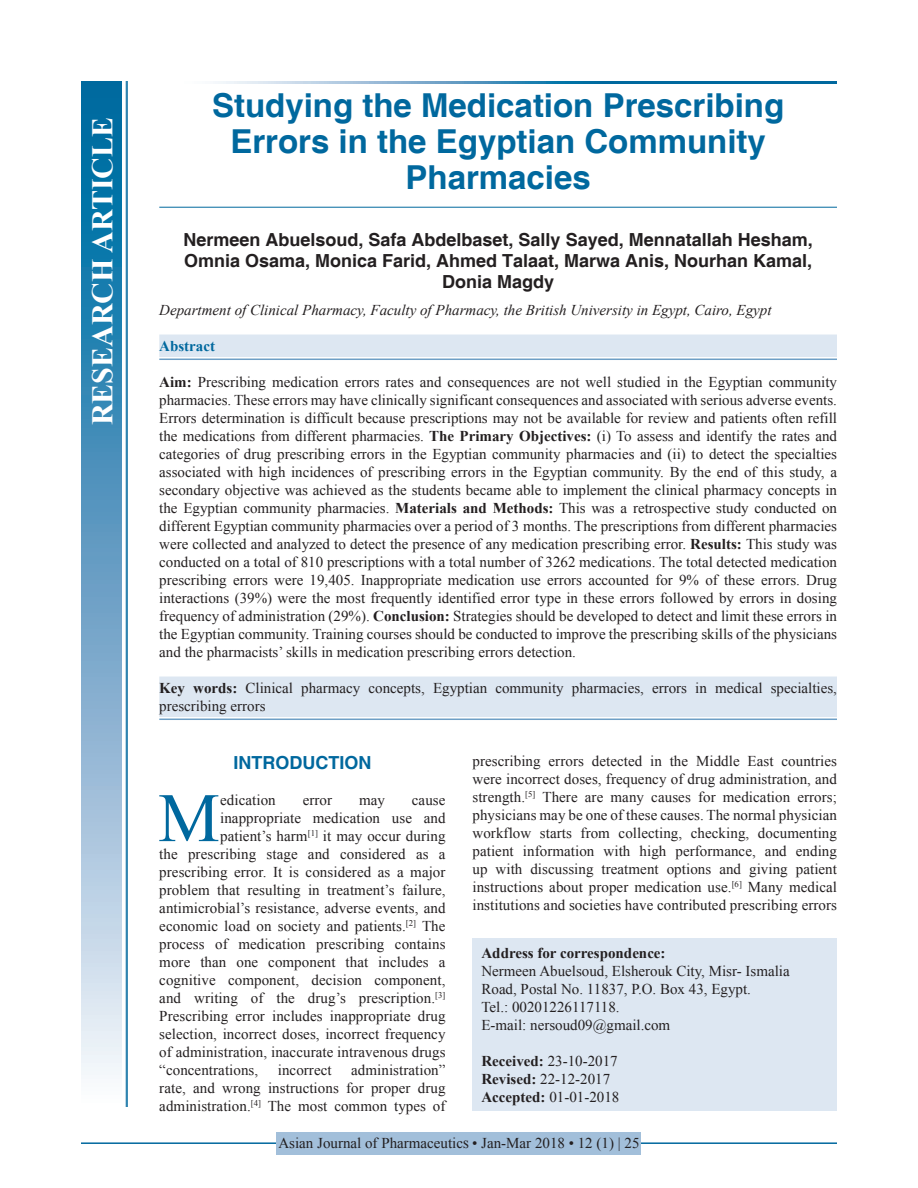
<style>
.page{position:relative;width:918px;height:1188px;background:#fff}
.page>*{position:absolute;margin:0;border:0;box-sizing:border-box;transform-origin:0 0}
.DROP_CAP_TX{font:69.3px "Times New Roman";color:#00689e}
.AT{font:700 33px/36px "Helvetica";color:#00689e;text-align:center}
.AH{font:700 30px "Times New Roman";color:#fff}
.AU{font:700 18px/21px "Helvetica";color:#231f20;text-align:center}
.t1{font:700 18px "Helvetica";color:#00689e}
.ABS_1{font:15px/18px "Times New Roman";color:#231f20;text-align:justify}
.DROP_CAP_TX-2{font:15px/18px "Times New Roman";letter-spacing:.005em;color:#231f20;text-align:justify}
.ADD{font:15px/18px "Times New Roman";color:#231f20}
.KWD_2_L{font:15px/18px "Times New Roman";color:#231f20}
.AFF{font:italic 15px "Times New Roman";color:#231f20}
.HIS{font:15px/18px "Times New Roman";color:#231f20}
.RF{font:15px "Times New Roman";color:#231f20}
.ABS{font:700 15px "Times New Roman";color:#00689e}
.s1{font-weight:700}
</style>
<div class="page">
<hr style="left:81px;top:1142px;width:756px;height:2px;background:#00689e">
<div style="left:277px;top:1132px;width:364px;height:22px;background:#a2bfda"></div>
<hr style="left:159px;top:207px;width:678px;height:1px;background:#00689e">
<div style="left:159px;top:335px;width:678px;height:22px;background:#dde7f2"></div>
<hr style="left:159px;top:359px;width:678px;height:1px;background:#6d9fc6">
<div style="left:159px;top:677px;width:678px;height:40px;background:#dde7f2"></div>
<hr style="left:159px;top:719px;width:678px;height:1px;background:#6d9fc6">
<div style="left:472px;top:939px;width:365px;height:172px;background:#dde7f2"></div>
<svg style="left:215px;top:81px;width:622px;height:3px;background:#4d94bc"></svg>
<hr style="left:127px;top:81px;width:1px;height:1026px;background:#00689e">
<hr style="left:126px;top:81px;width:1px;height:1026px;background:#00689e">
<div style="left:81px;top:81px;width:41px;height:1026px;background:linear-gradient(to bottom,#005e9a,#f6f0f9)"></div>
<p class="AH" style="left:81px;top:425px;width:310px;rotate:-90deg">RESEARCH ARTICLE</p>
<p class="AT" style="left:212px;top:89px;width:574px">Studying the Medication Prescribing<br>Errors in the Egyptian Community<br>Pharmacies</p>
<p class="AU" style="left:184px;top:230px;width:631px">Nermeen Abuelsoud, Safa Abdelbaset, Sally Sayed, Mennatallah Hesham,<br>Omnia Osama, Monica Farid, Ahmed Talaat, Marwa Anis, Nourhan Kamal,<br>Donia Magdy</p>
<p class="AFF" style="left:159px;top:300px;width:614px">Department of Clinical Pharmacy, Faculty of Pharmacy, the British University in Egypt, Cairo, Egypt</p>
<p class="ABS" style="left:159px;top:335px;width:57px">Abstract</p>
<p class="ABS_1" style="left:159px;top:373px;width:679px"><span class="s1">Aim:</span> Prescribing medication errors rates and consequences are not well studied in the Egyptian community pharmacies. These errors may have clinically significant consequences and associated with serious adverse events.<br>Errors determination is difficult because prescriptions may not be available for review and patients often refill the medications from different pharmacies. <span class="s1">The Primary Objectives:</span> (i) To assess and identify the rates and categories of drug prescribing errors in the Egyptian community pharmacies and (ii) to detect the specialties associated with high incidences of prescribing errors in the Egyptian community. By the end of this study, a secondary objective was achieved as the students became able to implement the clinical pharmacy concepts in the Egyptian community pharmacies. <span class="s1">Materials and Methods:</span> This was a retrospective study conducted on different Egyptian community pharmacies over a period of 3 months. The prescriptions from different pharmacies were collected and analyzed to detect the presence of any medication prescribing error. <span class="s1">Results:</span> This study was conducted on a total of 810 prescriptions with a total number of 3262 medications. The total detected medication prescribing errors were 19,405. Inappropriate medication use errors accounted for 9% of these errors. Drug interactions (39%) were the most frequently identified error type in these errors followed by errors in dosing frequency of administration (29%). <span class="s1">Conclusion:</span> Strategies should be developed to detect and limit these errors in the Egyptian community. Training courses should be conducted to improve the prescribing skills of the physicians and the pharmacists’ skills in medication prescribing errors detection.</p>
<p class="KWD_2_L" style="left:159px;top:679px;width:679px"><span class="s1">Key words:</span> Clinical pharmacy concepts, Egyptian community pharmacies, errors in medical specialties, prescribing errors</p>
<h1 class="t1" style="left:233px;top:752px;width:139px">INTRODUCTION</h1>
<p class="DROP_CAP_TX" style="left:158px;top:769px;width:63px">M</p>
<p class="DROP_CAP_TX-2" style="left:220px;top:791px;width:57px">edication</p>
<p class="DROP_CAP_TX-2" style="left:303px;top:791px;width:31px">error</p>
<p class="DROP_CAP_TX-2" style="left:359px;top:791px;width:27px">may</p>
<p class="DROP_CAP_TX-2" style="left:412px;top:791px;width:35px">cause</p>
<p class="DROP_CAP_TX-2" style="left:220px;top:809px;width:227px">inappropriate medication use and</p>
<p class="DROP_CAP_TX-2" style="left:220px;top:827px;width:227px">patient’s harm<sup>[1]</sup> it may occur during</p>
<p class="DROP_CAP_TX-2" style="left:159px;top:845px;width:288px">the prescribing stage and considered as a</p>
<p class="DROP_CAP_TX-2" style="left:159px;top:863px;width:288px">prescribing error. It is considered as a major</p>
<p class="DROP_CAP_TX-2" style="left:159px;top:881px;width:288px">problem that resulting in treatment’s failure,</p>
<p class="DROP_CAP_TX-2" style="left:159px;top:899px;width:288px">antimicrobial’s resistance, adverse events, and</p>
<p class="DROP_CAP_TX-2" style="left:159px;top:917px;width:288px">economic load on society and patients.<sup>[2]</sup> The</p>
<p class="DROP_CAP_TX-2" style="left:159px;top:935px;width:288px">process of medication prescribing contains</p>
<p class="DROP_CAP_TX-2" style="left:159px;top:953px;width:288px">more than one component that includes a</p>
<p class="DROP_CAP_TX-2" style="left:159px;top:971px;width:288px">cognitive component, decision component,</p>
<p class="DROP_CAP_TX-2" style="left:159px;top:989px;width:288px">and writing of the drug’s prescription.<sup>[3]</sup></p>
<p class="DROP_CAP_TX-2" style="left:159px;top:1007px;width:288px">Prescribing error includes inappropriate drug</p>
<p class="DROP_CAP_TX-2" style="left:159px;top:1025px;width:288px">selection, incorrect doses, incorrect frequency</p>
<p class="DROP_CAP_TX-2" style="left:159px;top:1043px;width:288px">of administration, inaccurate intravenous drugs</p>
<p class="DROP_CAP_TX-2" style="left:159px;top:1061px;width:101px">“concentrations,</p>
<p class="DROP_CAP_TX-2" style="left:278px;top:1061px;width:55px">incorrect</p>
<p class="DROP_CAP_TX-2" style="left:159px;top:1061px;width:288px;text-indent:192px">administration” rate, and wrong instructions for proper drug administration.<sup>[4]</sup> The most common types of</p>
<p class="DROP_CAP_TX-2" style="left:472px;top:752px;width:366px">prescribing errors detected in the Middle East countries were incorrect doses, frequency of drug administration, and strength.<sup>[5]</sup> There are many causes for medication errors; physicians may be one of these causes. The normal physician workflow starts from collecting, checking, documenting patient information with high performance, and ending up with discussing treatment options and giving patient instructions about proper medication use.<sup>[6]</sup> Many medical institutions and societies have contributed prescribing errors</p>
<p class="ADD" style="left:482px;top:944px;width:310px"><span class="s1">Address for correspondence:<br></span>Nermeen Abuelsoud, Elsherouk City, Misr- Ismalia Road, Postal No. 11837, P.O. Box 43, Egypt.<br>Tel.: 00201226117118.<br>E-mail: nersoud09@gmail.com</p>
<p class="HIS" style="left:482px;top:1052px;width:139px"><span class="s1">Received:</span> 23-10-2017<br><span class="s1">Revised:</span> 22-12-2017<br><span class="s1">Accepted:</span> 01-01-2018</p>
<p class="RF" style="left:278px;top:1133px;width:363px">Asian Journal of Pharmaceutics • Jan-Mar 2018 • 12 (1) | 25</p>
</div>
